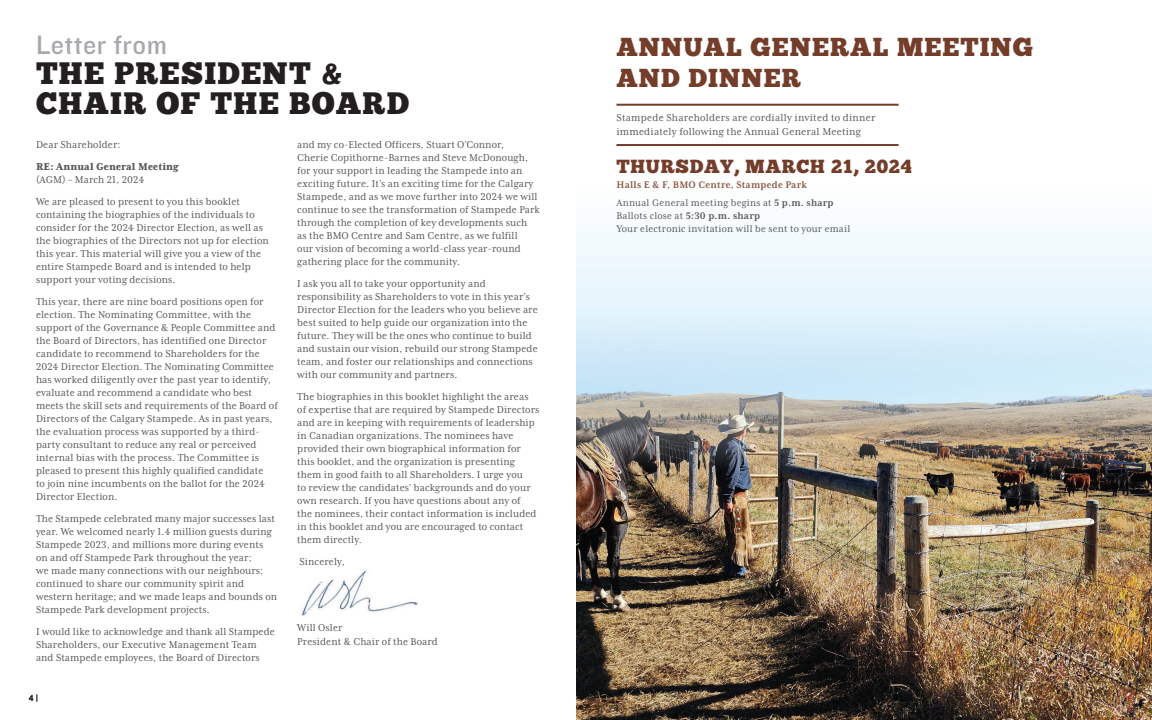
<style>
.page{position:relative;width:1152px;height:720px;background:#fff}
.page>*{position:absolute;margin:0;border:0;box-sizing:border-box;transform-origin:0 0}
.t1{font:31px/30px "Chunk Five";letter-spacing:.04em;color:#231f20}
.t2{font:27.7px "Knockout 31 Junior Middlewt";letter-spacing:.02em;color:#a8a9ad}
.t3{font:26px/31.2px "Chunk Five";letter-spacing:.04em;color:#733d2a}
.t4{font:19px "Chunk Five";letter-spacing:.04em;color:#733d2a}
.t5{font:11.5px/13px "Mrs Eaves XL Serif Nar OT";letter-spacing:.01em;color:#57585a}
.t6{font:800 11.5px "Mrs Eaves XL Serif Nar OT";letter-spacing:.01em;color:#57585a}
.t7{font:11px/13px "Mrs Eaves XL Serif Nar OT";letter-spacing:.02em;color:#57585a}
.t8{font:700 11px/17.5px "Mrs Eaves XL Serif Nar OT";letter-spacing:.02em;color:#8a5846}
.t9{font:9px "Knockout 31 Junior Middlewt";color:#231f20}
.s1{font-weight:400;color:#57585a}
.s2{color:#57585a}
.s3{font-weight:700}
</style>
<div class="page">
<img style="left:576px;top:229px;width:576px;height:491px">
<svg style="left:1114px;top:694px;width:8px;height:7px"></svg>
<hr style="left:617px;top:104px;width:282px;height:2px;background:#733d2a">
<hr style="left:617px;top:144px;width:282px;height:2px;background:#733d2a">
<img style="left:300px;top:570px;width:118px;height:46px">
<h2 class="t2" style="left:36px;top:26px;width:133px">Letter from</h2>
<h1 class="t1" style="left:36px;top:58px;width:375px">THE PRESIDENT &amp;<br>CHAIR OF THE BOARD</h1>
<p class="t5" style="left:297px;top:138px;width:244px">and my co-Elected Officers, Stuart O’Connor,<br>Cherie Copithorne-Barnes and Steve McDonough, for your support in leading the Stampede into an exciting future. It’s an exciting time for the Calgary Stampede, and as we move further into 2024 we will continue to see the transformation of Stampede Park through the completion of key developments such<br>as the BMO Centre and Sam Centre, as we fulfill<br>our vision of becoming a world-class year-round gathering place for the community.</p>
<p class="t5" style="left:297px;top:277px;width:242px">I ask you all to take your opportunity and responsibility as Shareholders to vote in this year’s Director Election for the leaders who you believe are best suited to help guide our organization into the future. They will be the ones who continue to build and sustain our vision, rebuild our strong Stampede team, and foster our relationships and connections with our community and partners.</p>
<p class="t5" style="left:297px;top:390px;width:244px">The biographies in this booklet highlight the areas of expertise that are required by Stampede Directors and are in keeping with requirements of leadership in Canadian organizations. The nominees have provided their own biographical information for this booklet, and the organization is presenting them in good faith to all Shareholders. I urge you<br>to review the candidates’ backgrounds and do your own research. If you have questions about any of<br>the nominees, their contact information is included in this booklet and you are encouraged to contact them directly.</p>
<p class="t5" style="left:300px;top:555px;width:47px">Sincerely,</p>
<p class="t5" style="left:36px;top:138px;width:86px">Dear Shareholder:</p>
<p class="t6" style="left:36px;top:161px;width:144px">RE: Annual General Meeting</p>
<p class="t5" style="left:36px;top:168px;width:206px;line-height:22px">(AGM) – March 21, 2024<br>We are pleased to present to you this booklet</p>
<p class="t5" style="left:36px;top:208px;width:234px">containing the biographies of the individuals to consider for the 2024 Director Election, as well as the biographies of the Directors not up for election this year. This material will give you a view of the entire Stampede Board and is intended to help support your voting decisions.</p>
<p class="t5" style="left:36px;top:295px;width:243px">This year, there are nine board positions open for election. The Nominating Committee, with the support of the Governance &amp; People Committee and the Board of Directors, has identified one Director candidate to recommend to Shareholders for the 2024 Director Election. The Nominating Committee has worked diligently over the past year to identify, evaluate and recommend a candidate who best meets the skill sets and requirements of the Board of Directors of the Calgary Stampede. As in past years, the evaluation process was supported by a third&shy;party consultant to reduce any real or perceived internal bias with the process. The Committee is pleased to present this highly qualified candidate<br>to join nine incumbents on the ballot for the 2024<br>Director Election.</p>
<p class="t5" style="left:36px;top:512px;width:243px">The Stampede celebrated many major successes last year. We welcomed nearly 1.4 million guests during Stampede 2023, and millions more during events on and off Stampede Park throughout the year;<br>we made many connections with our neighbours; continued to share our community spirit and western heritage; and we made leaps and bounds on Stampede Park development projects.</p>
<p class="t5" style="left:36px;top:625px;width:240px">I would like to acknowledge and thank all Stampede<br>Shareholders, our Executive Management Team and Stampede employees, the Board of Directors</p>
<p class="t5" style="left:297px;top:620px;width:142px;line-height:14px">Will Osler<br>President &amp; Chair of the Board</p>
<p class="t9" style="left:29px;top:691px;width:11px">4 |</p>
<h3 class="t3" style="left:617px;top:31px;width:418px">ANNUAL GENERAL MEETING<br>AND DINNER</h3>
<p class="t5" style="left:617px;top:110px;width:260px;line-height:13.8px">Stampede Shareholders are cordially invited to dinner immediately following the Annual General Meeting</p>
<h3 class="t4" style="left:617px;top:155px;width:297px">THURSDAY, MARCH 21, 2024</h3>
<p class="t8" style="left:617px;top:176px;width:219px">Halls E &amp; F, BMO Centre, Stampede Park<br><span class="s1">Annual General meeting begins at</span> <span class="s2">5 p.m. sharp</span></p>
<p class="t7" style="left:617px;top:209px;width:235px">Ballots close at <span class="s3">5:30 p.m. sharp<br></span>Your electronic invitation will be sent to your email</p>
</div>
